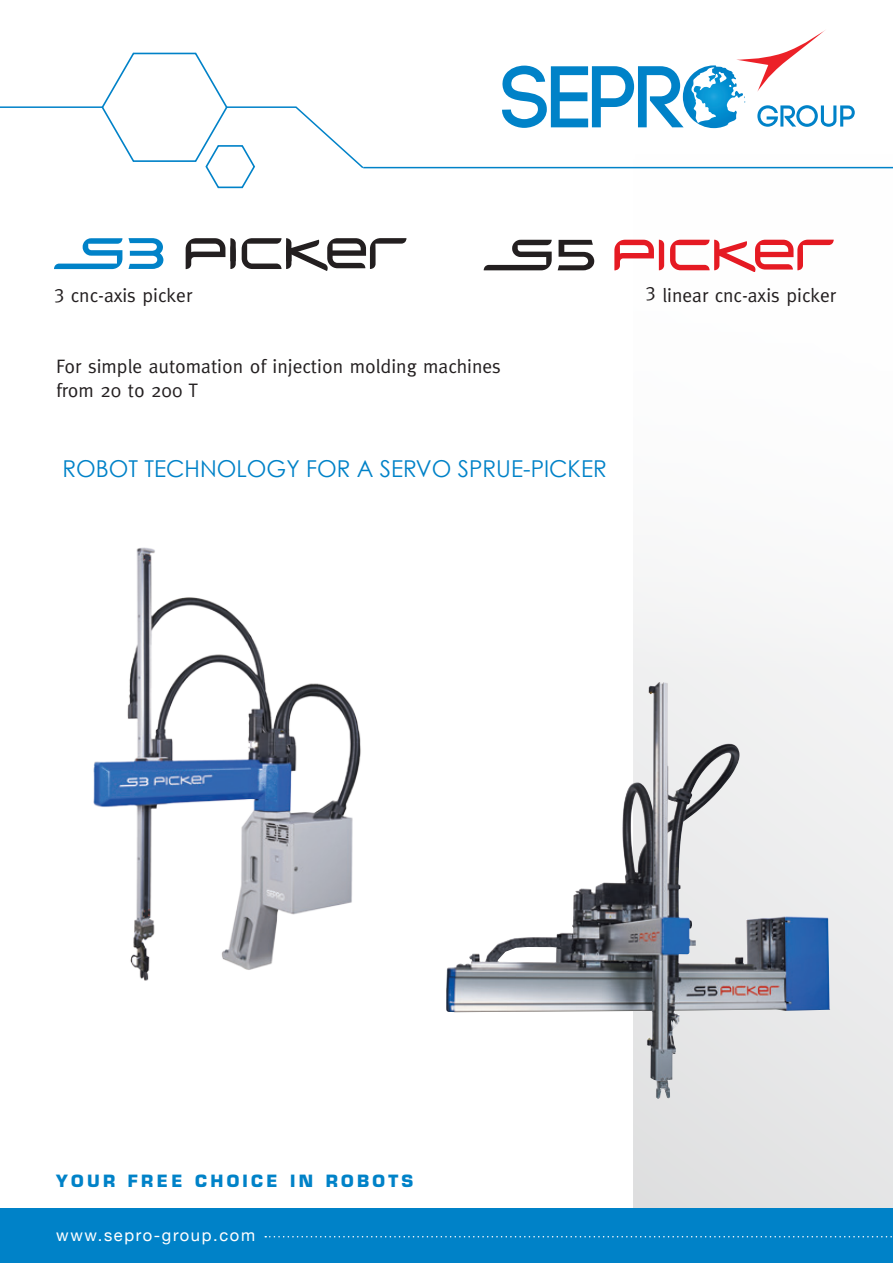
<style>
.page{position:relative;width:893px;height:1263px;background:#fff}
.page>*{position:absolute;margin:0;border:0;box-sizing:border-box;transform-origin:0 0}
.t1{font:23.25px "Century Gothic";color:#0082c8}
.t2{font:19.5px "Meta";color:#231f20}
.t3{font:700 16.5px "Eurostile";letter-spacing:.2em;color:#0082c8}
.t4{font:16.5px "Helvetica Neue";letter-spacing:.1em;color:#fff}
</style>
<div class="page">
<svg style="left:634px;top:128px;width:259px;height:1081px"></svg>
<svg style="left:186px;top:238px;width:50px;height:31px"></svg>
<svg style="left:242px;top:238px;width:164px;height:33px"></svg>
<svg style="left:54px;top:238px;width:68px;height:31px"></svg>
<svg style="left:128px;top:238px;width:35px;height:31px"></svg>
<svg style="left:614px;top:240px;width:50px;height:30px"></svg>
<svg style="left:670px;top:240px;width:164px;height:31px"></svg>
<svg style="left:484px;top:240px;width:68px;height:30px"></svg>
<svg style="left:558px;top:240px;width:36px;height:30px"></svg>
<div style="left:0;top:1209px;width:893px;height:54px;background:#0082c8"></div>
<svg style="left:502px;top:66px;width:181px;height:62px"></svg>
<img style="left:683px;top:65px;width:53px;height:63px">
<svg style="left:736px;top:30px;width:119px;height:97px"></svg>
<svg style="left:265px;top:1236px;width:627px;height:1px"></svg>
<hr style="left:363px;top:167px;width:530px;height:1px;background:#0082c8">
<svg style="left:0;top:52px;width:365px;height:137px"></svg>
<img style="left:446px;top:686px;width:213px;height:413px">
<img style="left:93px;top:547px;width:268px;height:434px">
<p class="t2" style="left:54px;top:284px;width:140px">3 cnc-axis picker</p>
<p class="t2" style="left:645px;top:284px;width:192px">3 linear cnc-axis picker</p>
<p class="t2" style="left:56px;top:355px;width:446px">For simple automation of injection molding machines</p>
<p class="t2" style="left:56px;top:379px;width:144px">from 20 to 200 T</p>
<p class="t1" style="left:62px;top:455px;width:546px">ROBOT TECHNOLOGY FOR A SERVO SPRUE-PICKER</p>
<p class="t3" style="left:56px;top:1170px;width:359px">YOUR FREE CHOICE IN ROBOTS</p>
<p class="t4" style="left:56px;top:1223px;width:200px">www.sepro-group.com</p>
</div>
